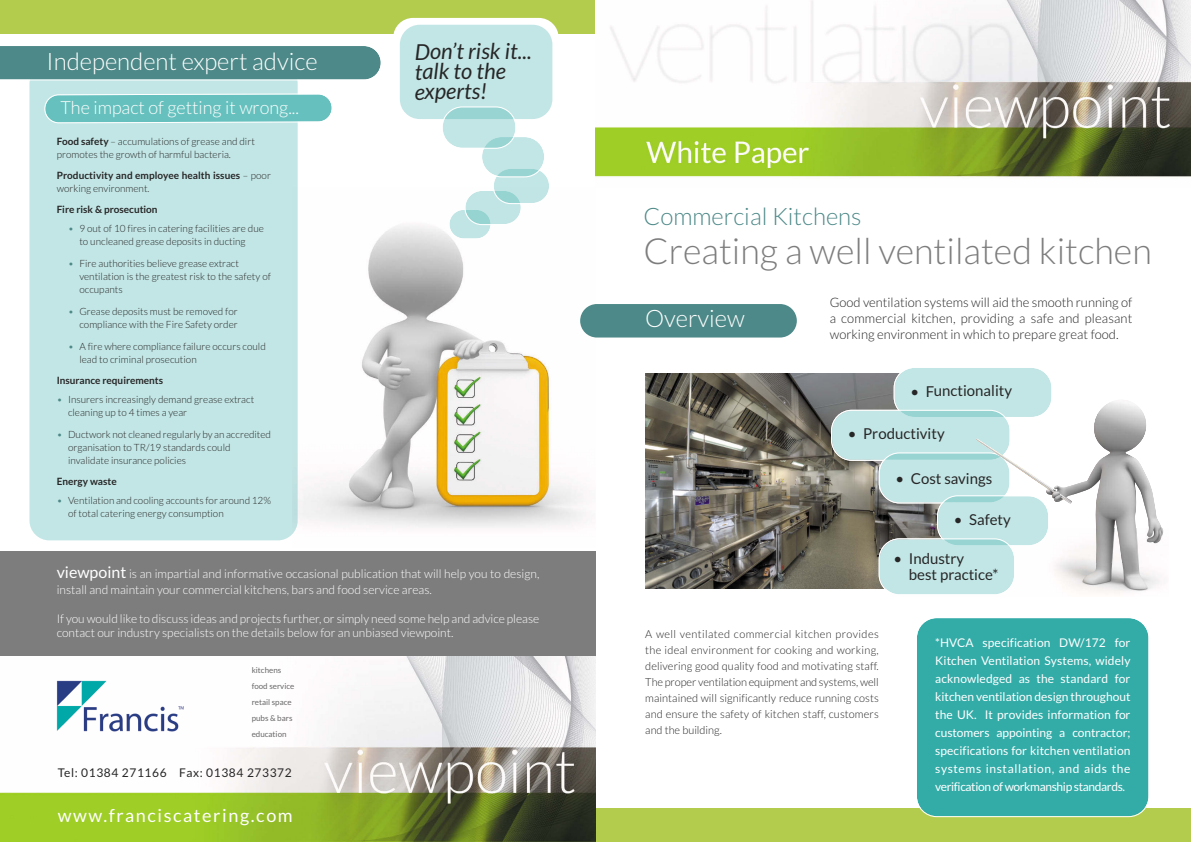
<style>
.page{position:relative;width:1191px;height:842px;background:#fff}
.page>*{position:absolute;margin:0;border:0;box-sizing:border-box;transform-origin:0 0}
.t1{font:300 36px "Lato";color:#7d7d7d}
.t2{font:300 24px "Lato";color:#fff}
.t3{font:300 24px "Lato";color:#4d8988}
.t4{font:italic 22px/20px "Lato";letter-spacing:-.005em;color:#272627}
.t5{font:300 18px "Lato";color:#fff}
.t6{font:18px "Lato";letter-spacing:.09em;color:#fff}
.t7{font:15px/15.9px "Lato";letter-spacing:-.005em;color:#272627}
.t8{font:300 13px/16px "Lato";color:#272627;text-align:justify}
.t9{font:300 12px/16px "Lato";color:#fff}
.t10{font:12px/18px "Lato";letter-spacing:-.03em;color:#fff;text-align:justify}
.t11{font:12px "Lato";letter-spacing:.05em;color:#272627}
.t12{font:300 11px/16px "Lato";letter-spacing:.01em;color:#272627;text-align:justify}
.t13{font:300 10px/13px "Lato";color:#272627}
.t14{font:700 10px/13px "Lato";color:#272627}
.t15{font:8px/16px "Lato";color:#686768}
.s1{font-weight:700}
.s2{font-weight:300}
.s3{color:#4d8988}
.s4{font-weight:400;font-size:16px}
</style>
<div class="page">
<img style="left:294px;top:225px;width:301px;height:307px">
<img style="left:1054px;top:529px;width:110px;height:65px">
<img style="left:645px;top:374px;width:186px;height:214px">
<div style="left:0;top:0;width:595px;height:34px;background:#b3cc4e"></div>
<div style="left:393px;top:18px;width:165px;height:106px;background:#fff;border-radius:20px"></div>
<div style="left:580px;top:304px;width:217px;height:33px;background:#4d8988;border-radius:17px"></div>
<div style="left:29px;top:64px;width:269px;height:476px;background:#c2e6e5;border-radius:20px"></div>
<div style="left:595px;top:808px;width:596px;height:34px;background:#b3cc4e"></div>
<img style="left:595px;top:0;width:596px;height:178px">
<div style="left:917px;top:618px;width:232px;height:199px;background:#33aca8"></div>
<div style="left:0;top:551px;width:595px;height:105px;background:#7d7d7d"></div>
<div style="left:0;top:46px;width:381px;height:34px;background:#4d8988"></div>
<img style="left:0;top:657px;width:595px;height:185px">
<img style="left:51px;top:671px;width:141px;height:72px">
<svg style="left:44px;top:93px;width:288px;height:30px;background:#76c7c5"></svg>
<div style="left:400px;top:25px;width:152px;height:94px;background:#c2e6e5;border-radius:20px"></div>
<svg style="left:442px;top:106px;width:108px;height:133px"></svg>
<svg style="left:831px;top:368px;width:221px;height:226px;background:#afc6c3"></svg>
<img style="left:976px;top:400px;width:186px;height:162px">
<h2 class="t2" style="left:47px;top:47px;width:272px">Independent expert advice</h2>
<h3 class="t5" style="left:60px;top:98px;width:240px">The impact of getting it wrong...</h3>
<p class="t13" style="left:57px;top:135px;width:200px"><span class="s1">Food safety</span> – accumulations of grease and dirt promotes the growth of harmful bacteria.</p>
<p class="t14" style="left:57px;top:169px;width:216px">Productivity and employee health issues <span class="s2">– poor working environment.</span></p>
<p class="t14" style="left:57px;top:203px;width:102px">Fire risk &amp; prosecution</p>
<p class="t13" style="left:79px;top:222px;width:186px;text-indent:-11px"><span class="s3">•</span> 9 out of 10 fires in catering facilities are due to uncleaned grease deposits in ducting</p>
<p class="t13" style="left:79px;top:257px;width:193px;text-indent:-11px"><span class="s3">•</span> Fire authorities believe grease extract ventilation is the greatest risk to the safety of occupants</p>
<p class="t13" style="left:68px;top:305px;width:171px;text-align:right"><span class="s3">•</span> Grease deposits must be removed for compliance with the Fire Safety order</p>
<p class="t13" style="left:79px;top:340px;width:188px;text-indent:-11px"><span class="s3">•</span> A fire where compliance failure occurs could lead to criminal prosecution</p>
<p class="t14" style="left:57px;top:374px;width:108px">Insurance requirements</p>
<p class="t13" style="left:68px;top:393px;width:188px;text-indent:-11px"><span class="s3">•</span> Insurers increasingly demand grease extract cleaning up to 4 times a year</p>
<p class="t13" style="left:68px;top:428px;width:204px;text-indent:-11px"><span class="s3">•</span> Ductwork not cleaned regularly by an accredited organisation to TR/19 standards could invalidate insurance policies</p>
<p class="t14" style="left:57px;top:475px;width:62px">Energy waste</p>
<p class="t13" style="left:68px;top:494px;width:204px;text-indent:-11px"><span class="s3">•</span> Ventilation and cooling accounts for around 12% of total catering energy consumption</p>
<h3 class="t4" style="left:415px;top:42px;width:118px">Don’t risk it... talk to the experts!</h3>
<p class="t9" style="left:57px;top:566px;width:484px"><span class="s4">viewpoint</span> is an impartial and informative occasional publication that will help you to design, install and maintain your commercial kitchens, bars and food service areas.</p>
<p class="t9" style="left:57px;top:612px;width:484px;line-height:14.4px">If you would like to discuss ideas and projects further, or simply need some help and advice please contact our industry specialists on the details below for an unbiased viewpoint.</p>
<p class="t15" style="left:252px;top:662px;width:44px">kitchens food service retail space pubs &amp; bars education</p>
<p class="t11" style="left:58px;top:765px;width:235px">Tel: 01384 271166 Fax: 01384 273372</p>
<h3 class="t6" style="left:58px;top:805px;width:236px">www.franciscatering.com</h3>
<h2 class="t3" style="left:643px;top:203px;width:220px">Commercial Kitchens</h2>
<h1 class="t1" style="left:643px;top:230px;width:510px">Creating a well ventilated kitchen</h1>
<h2 class="t2" style="left:645px;top:305px;width:101px">Overview</h2>
<h3 class="t8" style="left:829px;top:295px;width:304px">Good ventilation systems will aid the smooth running of a commercial kitchen, providing a safe and pleasant working environment in which to prepare great food.</h3>
<h3 class="t7" style="left:910px;top:383px;width:103px">• Functionality</h3>
<h3 class="t7" style="left:848px;top:426px;width:98px">• Productivity</h3>
<h3 class="t7" style="left:895px;top:471px;width:98px">• Cost savings</h3>
<h3 class="t7" style="left:954px;top:512px;width:58px">• Safety</h3>
<h3 class="t7" style="left:908px;top:551px;width:91px;text-indent:-15px">• Industry<br>best practice*</h3>
<p class="t12" style="left:645px;top:626px;width:235px">A well ventilated commercial kitchen provides the ideal environment for cooking and working, delivering good quality food and motivating staff.<br>The proper ventilation equipment and systems, well maintained will significantly reduce running costs and ensure the safety of kitchen staff, customers and the building.</p>
<p class="t10" style="left:935px;top:634px;width:197px">*HVCA specification DW/172 for Kitchen Ventilation Systems, widely acknowledged as the standard for kitchen ventilation design throughout the UK. It provides information for customers appointing a contractor; specifications for kitchen ventilation systems installation, and aids the verification of workmanship standards.</p>
</div>
